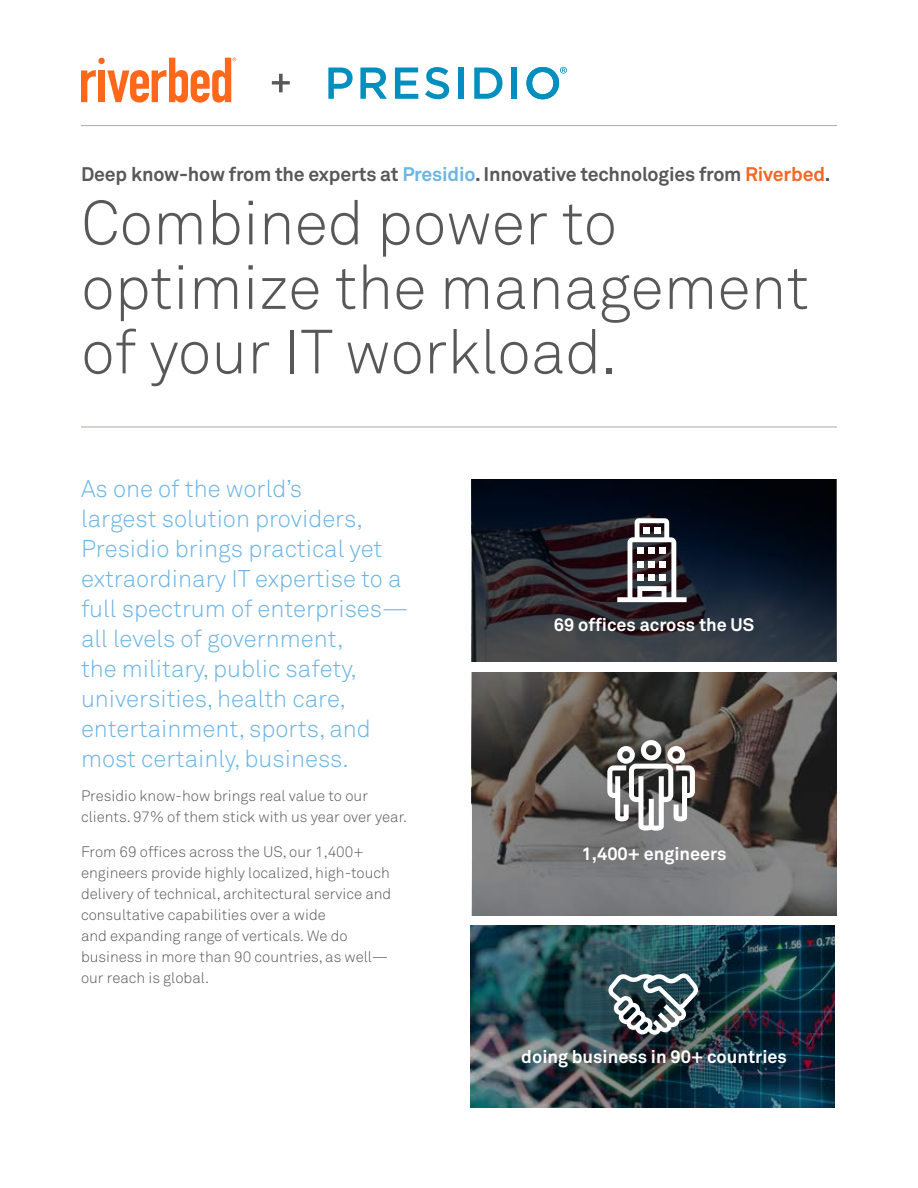
<style>
.page{position:relative;width:918px;height:1188px;background:#fff}
.page>*{position:absolute;margin:0;border:0;box-sizing:border-box;transform-origin:0 0}
.t1{font:300 61.5px/64.5px "Akkurat Pro";color:#575857}
.t2{font:300 24px/30px "Akkurat Pro";color:#6cb5e4}
.t3{font:700 19.5px "Akkurat Pro";letter-spacing:-.01em;color:#575857}
.t4{font:700 18px "Akkurat Pro";color:#fff}
.t5{font:300 15px/21px "Akkurat Pro";color:#575857}
.s1{color:#6cb5e4}
.s2{color:#f26724}
</style>
<div class="page">
<svg style="left:472px;top:479px;width:364px;height:183px;background:#1a1e29"></svg>
<img style="left:470px;top:925px;width:365px;height:182px">
<svg style="left:472px;top:672px;width:364px;height:243px;background:#615d5a"></svg>
<svg style="left:81px;top:70px;width:15px;height:32px"></svg>
<div style="left:98px;top:58px;width:7px;height:6px;background:#ff671b;border-radius:50%"></div>
<div style="left:98px;top:70px;width:7px;height:32px;background:#ff671b"></div>
<svg style="left:107px;top:58px;width:129px;height:45px"></svg>
<svg style="left:328px;top:68px;width:25px;height:31px"></svg>
<svg style="left:360px;top:68px;width:27px;height:31px"></svg>
<svg style="left:395px;top:68px;width:23px;height:31px"></svg>
<svg style="left:425px;top:67px;width:24px;height:32px"></svg>
<div style="left:458px;top:68px;width:6px;height:31px;background:#008fbe"></div>
<svg style="left:474px;top:68px;width:29px;height:31px"></svg>
<div style="left:512px;top:68px;width:5px;height:31px;background:#008fbe"></div>
<svg style="left:526px;top:67px;width:41px;height:32px"></svg>
<svg style="left:272px;top:74px;width:18px;height:18px"></svg>
<hr style="left:81px;top:125px;width:756px;height:1px;background:#a9aca2">
<hr style="left:81px;top:427px;width:756px;height:1px;background:#a9aca2">
<svg style="left:608px;top:973px;width:91px;height:62px"></svg>
<svg style="left:607px;top:740px;width:88px;height:91px"></svg>
<svg style="left:617px;top:518px;width:70px;height:84px"></svg>
<h3 class="t3" style="left:81px;top:162px;width:751px">Deep know-how from the experts at <span class="s1">Presidio</span>. Innovative technologies from <span class="s2">Riverbed</span>.</h3>
<h1 class="t1" style="left:81px;top:191px;width:729px">Combined power to optimize the management of your IT workload.</h1>
<p class="t2" style="left:81px;top:473px;width:329px">As one of the world’s<br>largest solution providers,<br>Presidio brings practical yet extraordinary IT expertise to a full spectrum of enterprises— all levels of government,<br>the military, public safety, universities, health care, entertainment, sports, and most certainly, business.</p>
<p class="t5" style="left:81px;top:785px;width:327px">Presidio know-how brings real value to our clients. 97% of them stick with us year over year.</p>
<p class="t5" style="left:81px;top:841px;width:312px">From 69 offices across the US, our 1,400+ engineers provide highly localized, high-touch delivery of technical, architectural service and consultative capabilities over a wide<br>and expanding range of verticals. We do business in more than 90 countries, as well— our reach is global.</p>
<p class="t4" style="left:554px;top:614px;width:202px">69 offices across the US</p>
<p class="t4" style="left:582px;top:843px;width:147px">1,400+ engineers</p>
<p class="t4" style="left:521px;top:1045px;width:267px">doing business in 90+ countries</p>
</div>
